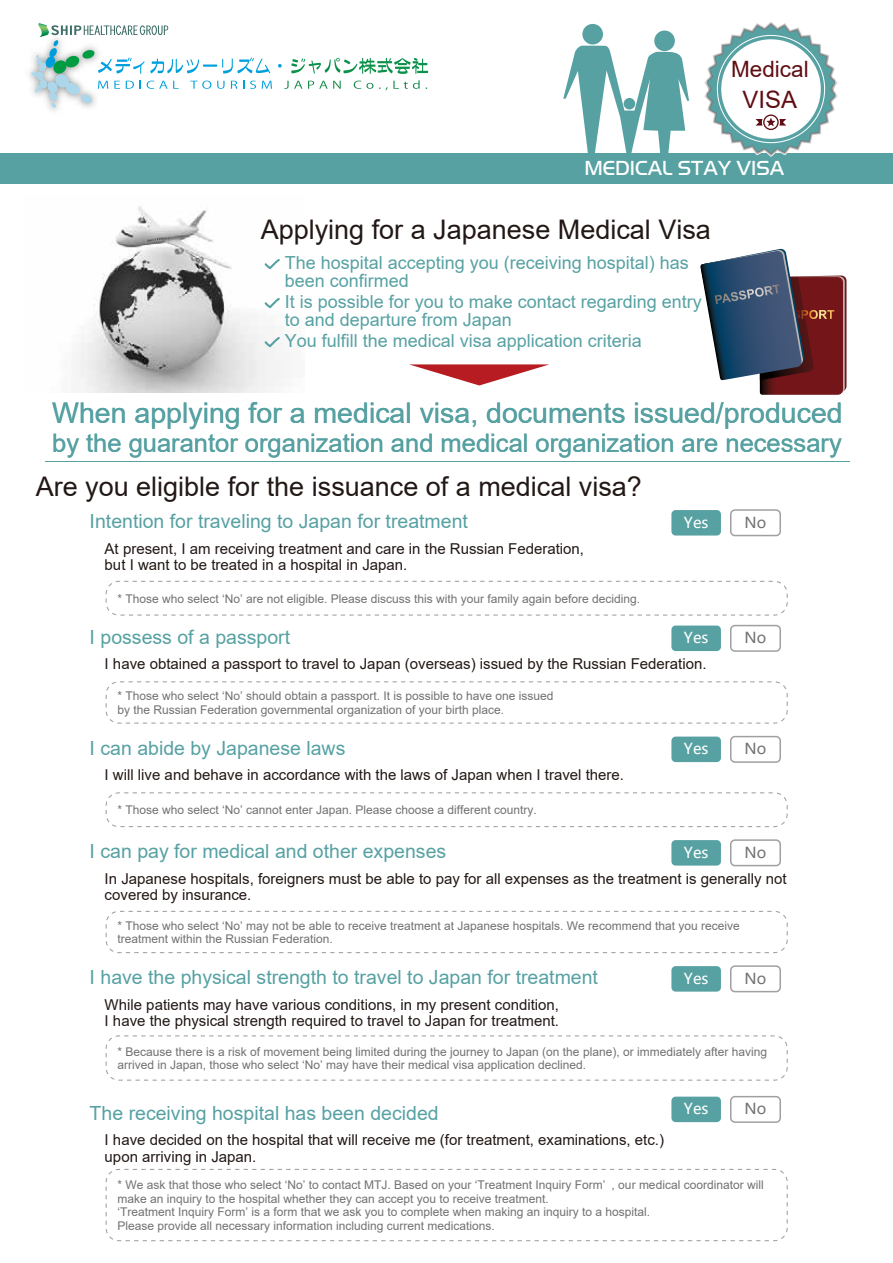
<style>
.page{position:relative;width:893px;height:1263px;background:#fff}
.page>*{position:absolute;margin:0;border:0;box-sizing:border-box;transform-origin:0 0}
.t1{font:28.5px "Arial";color:#57a1a3}
.t2{font:27px "Arial";color:#221815}
.t3{font:25.5px "Arial";color:#57a1a3}
.t4{font:23.85px "Arial";color:#5f0e12}
.t5{font:22.5px "Arial";color:#5f0e12}
.t6{font:21px "Handel Got D Ligh";color:#fff}
.t7{font:19.5px "Arial";color:#57a1a3}
.t8{font:18px/18px "Arial";color:#57a1a3}
.t9{font:15px/16.5px "Arial";color:#221815}
.t10{font:15px "Microsoft Ya Hei UI";color:#fff}
.t11{font:15px "Microsoft Ya Hei UI";color:#727171}
.t12{font:12px/13.5px "Arial";color:#727171}
</style>
<div class="page">
<img style="left:77px;top:206px;width:207px;height:186px">
<div style="left:0;top:153px;width:893px;height:31px;background:#57a1a3"></div>
<svg style="left:264px;top:258px;width:16px;height:11px"></svg>
<svg style="left:264px;top:297px;width:16px;height:11px"></svg>
<svg style="left:264px;top:336px;width:16px;height:11px"></svg>
<svg style="left:409px;top:364px;width:140px;height:21px"></svg>
<hr style="left:45px;top:461px;width:805px;height:1px;background:#57a1a3">
<svg style="left:700px;top:249px;width:146px;height:146px"></svg>
<div style="left:671px;top:510px;width:50px;height:25px;background:#57a1a3;border-radius:4px"></div>
<div style="left:730px;top:509px;width:51px;height:27px;border:2px solid #9fa0a0;border-radius:4px"></div>
<div style="left:106px;top:581px;width:682px;height:35px;border:1px dashed #9fa0a0;border-radius:13px"></div>
<div style="left:671px;top:625px;width:50px;height:26px;background:#57a1a3;border-radius:4px"></div>
<div style="left:730px;top:625px;width:51px;height:27px;border:2px solid #9fa0a0;border-radius:4px"></div>
<div style="left:106px;top:681px;width:682px;height:43px;border:1px dashed #9fa0a0;border-radius:13px"></div>
<div style="left:671px;top:736px;width:50px;height:26px;background:#57a1a3;border-radius:4px"></div>
<div style="left:730px;top:736px;width:51px;height:27px;border:2px solid #9fa0a0;border-radius:4px"></div>
<div style="left:106px;top:792px;width:682px;height:35px;border:1px dashed #9fa0a0;border-radius:13px"></div>
<div style="left:671px;top:840px;width:50px;height:25px;background:#57a1a3;border-radius:4px"></div>
<div style="left:730px;top:839px;width:51px;height:27px;border:2px solid #9fa0a0;border-radius:4px"></div>
<div style="left:106px;top:911px;width:682px;height:42px;border:1px dashed #9fa0a0;border-radius:13px"></div>
<div style="left:671px;top:1096px;width:50px;height:26px;background:#57a1a3;border-radius:4px"></div>
<div style="left:730px;top:1096px;width:51px;height:27px;border:2px solid #9fa0a0;border-radius:4px"></div>
<div style="left:671px;top:966px;width:50px;height:25px;background:#57a1a3;border-radius:4px"></div>
<div style="left:730px;top:965px;width:51px;height:27px;border:2px solid #9fa0a0;border-radius:4px"></div>
<div style="left:106px;top:1035px;width:682px;height:46px;border:1px dashed #9fa0a0;border-radius:13px"></div>
<div style="left:106px;top:1169px;width:682px;height:72px;border:1px dashed #9fa0a0;border-radius:13px"></div>
<svg style="left:563px;top:22px;width:275px;height:135px"></svg>
<svg style="left:284px;top:81px;width:18px;height:8px"></svg>
<svg style="left:308px;top:81px;width:33px;height:8px"></svg>
<svg style="left:354px;top:81px;width:19px;height:8px"></svg>
<svg style="left:379px;top:80px;width:41px;height:10px"></svg>
<svg style="left:278px;top:64px;width:4px;height:4px"></svg>
<svg style="left:291px;top:58px;width:137px;height:16px"></svg>
<svg style="left:31px;top:23px;width:241px;height:85px"></svg>
<h3 class="t5" style="left:731px;top:54px;width:79px">Medical</h3>
<h3 class="t4" style="left:743px;top:84px;width:56px">VISA</h3>
<h3 class="t6" style="left:584px;top:156px;width:201px">MEDICAL STAY VISA</h3>
<h2 class="t2" style="left:261px;top:211px;width:452px">Applying for a Japanese Medical Visa</h2>
<h3 class="t8" style="left:285px;top:253px;width:406px">The hospital accepting you (receiving hospital) has been confirmed</h3>
<h3 class="t8" style="left:285px;top:292px;width:419px">It is possible for you to make contact regarding entry to and departure from Japan</h3>
<h3 class="t8" style="left:285px;top:331px;width:359px">You fulfill the medical visa application criteria</h3>
<h1 class="t1" style="left:52px;top:393px;width:792px">When applying for a medical visa, documents issued/produced</h1>
<h3 class="t3" style="left:52px;top:425px;width:791px">by the guarantor organization and medical organization are necessary</h3>
<h2 class="t2" style="left:36px;top:468px;width:608px">Are you eligible for the issuance of a medical visa?</h2>
<h3 class="t7" style="left:90px;top:508px;width:380px">Intention for traveling to Japan for treatment</h3>
<p class="t9" style="left:105px;top:540px;width:481px">At present, I am receiving treatment and care in the Russian Federation, but I want to be treated in a hospital in Japan.</p>
<p class="t12" style="left:117px;top:592px;width:524px">* Those who select ‘No’ are not eligible. Please discuss this with your family again before deciding.</p>
<p class="t10" style="left:684px;top:512px;width:26px">Yes</p>
<p class="t11" style="left:745px;top:512px;width:23px">No</p>
<h3 class="t7" style="left:90px;top:624px;width:202px">I possess of a passport</h3>
<p class="t9" style="left:105px;top:656px;width:603px">I have obtained a passport to travel to Japan (overseas) issued by the Russian Federation.</p>
<p class="t12" style="left:117px;top:689px;width:438px">* Those who select ‘No’ should obtain a passport. It is possible to have one issued by the Russian Federation governmental organization of your birth place.</p>
<p class="t10" style="left:684px;top:628px;width:26px">Yes</p>
<p class="t11" style="left:745px;top:628px;width:23px">No</p>
<h3 class="t7" style="left:90px;top:735px;width:257px">I can abide by Japanese laws</h3>
<p class="t9" style="left:105px;top:767px;width:521px">I will live and behave in accordance with the laws of Japan when I travel there.</p>
<p class="t12" style="left:117px;top:803px;width:421px">* Those who select ‘No’ cannot enter Japan. Please choose a different country.</p>
<p class="t10" style="left:684px;top:739px;width:26px">Yes</p>
<p class="t11" style="left:745px;top:739px;width:23px">No</p>
<h3 class="t7" style="left:90px;top:838px;width:358px">I can pay for medical and other expenses</h3>
<p class="t9" style="left:105px;top:870px;width:684px">In Japanese hospitals, foreigners must be able to pay for all expenses as the treatment is generally not covered by insurance.</p>
<p class="t12" style="left:117px;top:919px;width:624px">* Those who select ‘No’ may not be able to receive treatment at Japanese hospitals. We recommend that you receive treatment within the Russian Federation.</p>
<p class="t10" style="left:684px;top:842px;width:26px">Yes</p>
<p class="t11" style="left:745px;top:842px;width:23px">No</p>
<h3 class="t7" style="left:90px;top:964px;width:510px">I have the physical strength to travel to Japan for treatment</h3>
<p class="t9" style="left:105px;top:996px;width:456px">While patients may have various conditions, in my present condition,<br>I have the physical strength required to travel to Japan for treatment.</p>
<p class="t12" style="left:117px;top:1045px;width:651px">* Because there is a risk of movement being limited during the journey to Japan (on the plane), or immediately after having arrived in Japan, those who select ‘No’ may have their medical visa application declined.</p>
<p class="t10" style="left:684px;top:968px;width:26px">Yes</p>
<p class="t11" style="left:745px;top:968px;width:23px">No</p>
<h3 class="t7" style="left:90px;top:1099px;width:351px">The receiving hospital has been decided</h3>
<p class="t9" style="left:105px;top:1131px;width:561px">I have decided on the hospital that will receive me (for treatment, examinations, etc.) upon arriving in Japan.</p>
<p class="t10" style="left:684px;top:1099px;width:26px">Yes</p>
<p class="t11" style="left:745px;top:1099px;width:23px">No</p>
<p class="t12" style="left:117px;top:1178px;width:648px">* We ask that those who select ‘No’ to contact MTJ. Based on your ‘Treatment Inquiry Form’ , our medical coordinator will make an inquiry to the hospital whether they can accept you to receive treatment.<br>‘Treatment Inquiry Form’ is a form that we ask you to complete when making an inquiry to a hospital.<br>Please provide all necessary information including current medications.</p>
</div>
